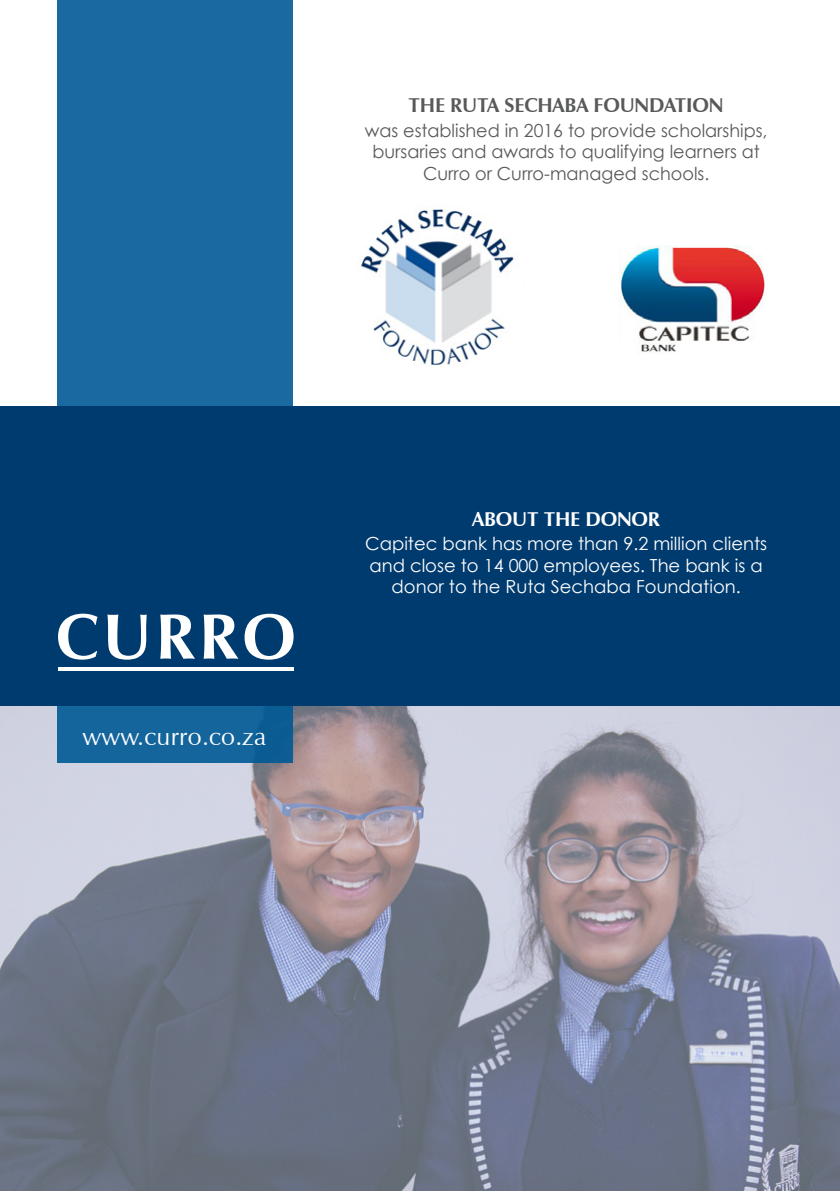
<style>
.page{position:relative;width:840px;height:1191px;background:#fff}
.page>*{position:absolute;margin:0;border:0;box-sizing:border-box;transform-origin:0 0}
.t1{font:25.4px "Zapf Humanist 601 BT";letter-spacing:.01em;color:#fff}
.t2{font:700 20px "Zapf Humanist 601 BT";letter-spacing:-.01em;color:#58595b}
.t3{font:700 20px "Zapf Humanist 601 BT";letter-spacing:-.01em;color:#fff}
.t4{font:18px/21.6px "Century Gothic";color:#58595b;text-align:center}
.t5{font:18px/21.6px "Century Gothic";color:#fff;text-align:center}
</style>
<div class="page">
<svg style="left:0;top:706px;width:839px;height:485px;background:#8e91a1"></svg>
<div style="left:57px;top:0;width:235px;height:763px;background:#1a69a0"></div>
<div style="left:0;top:406px;width:839px;height:300px;background:#003b6f"></div>
<svg style="left:58px;top:613px;width:39px;height:46px"></svg>
<svg style="left:107px;top:614px;width:40px;height:45px"></svg>
<svg style="left:160px;top:614px;width:35px;height:45px"></svg>
<svg style="left:203px;top:614px;width:35px;height:45px"></svg>
<svg style="left:244px;top:614px;width:49px;height:45px"></svg>
<hr style="left:58px;top:667px;width:235px;height:1px;background:#fff">
<hr style="left:58px;top:669px;width:235px;height:2px;background:#fff">
<img style="left:361px;top:209px;width:153px;height:156px">
<img style="left:619px;top:245px;width:147px;height:107px">
<p class="t2" style="left:408px;top:93px;width:316px">THE RUTA SECHABA FOUNDATION</p>
<p class="t4" style="left:364px;top:119px;width:404px">was established in 2016 to provide scholarships, bursaries and awards to qualifying learners at<br>Curro or Curro-managed schools.</p>
<h1 class="t1" style="left:82px;top:720px;width:185px">www.curro.co.za</h1>
<p class="t3" style="left:472px;top:506px;width:189px">ABOUT THE DONOR</p>
<p class="t5" style="left:365px;top:533px;width:403px">Capitec bank has more than 9.2 million clients and close to 14 000 employees. The bank is a donor to the Ruta Sechaba Foundation.</p>
</div>
